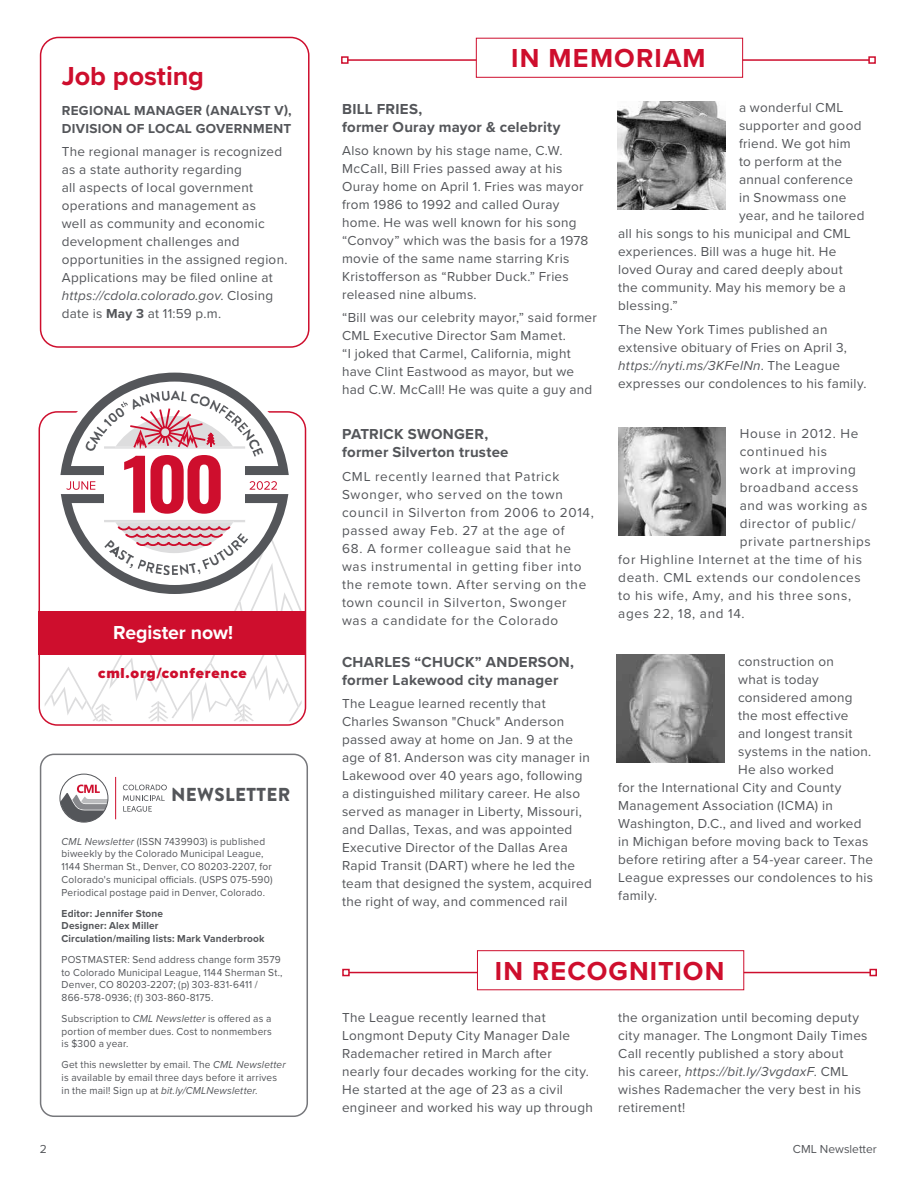
<style>
.page{position:relative;width:918px;height:1188px;background:#fff}
.page>*{position:absolute;margin:0;border:0;box-sizing:border-box;transform-origin:0 0}
.t1{font:700 27px "Proxima Nova";letter-spacing:.04em;color:#ce0e2d}
.t2{font:700 27px "Proxima Nova";letter-spacing:-.005em;color:#ce0e2d}
.t3{font:700 19.5px "Proxima Nova";letter-spacing:-.005em;color:#fff}
.t4{font:900 18.75px "Brandon Grotesque";letter-spacing:.02em;color:#54565a}
.t5{font:700 15px/18px "Proxima Nova";letter-spacing:.015em;color:#54565a}
.t6{font:900 15px "Proxima Nova";letter-spacing:.055em;color:#ce0e2d}
.t7{font:13.5px/18px "Proxima Nova";letter-spacing:.025em;color:#54565a}
.t8{font:13.5px/18px "Proxima Nova";letter-spacing:.05em;color:#54565a}
.t9{font:700 13.5px/18px "Proxima Nova";letter-spacing:.025em;color:#54565a}
.t10{font:13.5px "Proxima Nova";letter-spacing:.055em;color:#54565a}
.t11{font:12px "Proxima Nova";color:#54565a}
.t12{font:10.5px/12.8px "Proxima Nova";letter-spacing:.02em;color:#54565a;scale:.96 1}
.t13{font:700 10.5px/12.8px "Proxima Nova";letter-spacing:.015em;color:#54565a;scale:.96 1}
.s1{font-style:italic}
.s2{font-weight:700}
</style>
<div class="page">
<div style="left:40px;top:754px;width:268px;height:363px;border:2px solid #76777b;border-radius:14px"></div>
<hr style="left:115px;top:777px;width:1px;height:42px;background:#ce0e2d">
<svg style="left:60px;top:785px;width:48px;height:37px"></svg>
<svg style="left:123px;top:785px;width:44px;height:27px"></svg>
<div style="left:40px;top:37px;width:270px;height:311px;border:2px solid #ce0e2d;border-radius:18px"></div>
<div style="left:39px;top:411px;width:267px;height:315px;border:2px solid #ce0e2d;border-radius:18px"></div>
<div style="left:39px;top:611px;width:266px;height:44px;background:#ce0e2d"></div>
<hr style="left:349px;top:972px;width:521px;height:1px;background:#ce0e2d">
<div style="left:342px;top:969px;width:8px;height:7px;border:2px solid #ce0e2d"></div>
<div style="left:869px;top:969px;width:8px;height:7px;border:2px solid #ce0e2d"></div>
<div style="left:477px;top:950px;width:267px;height:40px;background:#fff;border:1px solid #ce0e2d"></div>
<hr style="left:348px;top:59px;width:521px;height:2px;background:#ce0e2d">
<div style="left:341px;top:56px;width:8px;height:8px;border:2px solid #ce0e2d"></div>
<div style="left:868px;top:56px;width:8px;height:8px;border:2px solid #ce0e2d"></div>
<div style="left:476px;top:38px;width:267px;height:40px;background:#fff;border:1px solid #ce0e2d"></div>
<img style="left:618px;top:102px;width:108px;height:108px">
<img style="left:618px;top:428px;width:108px;height:108px">
<img style="left:617px;top:655px;width:108px;height:108px">
<svg style="left:45px;top:373px;width:257px;height:348px"></svg>
<h1 class="t2" style="left:62px;top:56px;width:144px">Job posting</h1>
<p class="t9" style="left:62px;top:101px;width:231px">REGIONAL MANAGER (ANALYST V),<br>DIVISION OF LOCAL GOVERNMENT</p>
<p class="t7" style="left:62px;top:142px;width:227px">The regional manager is recognized as a state authority regarding<br>all aspects of local government operations and management as<br>well as community and economic development challenges and opportunities in the assigned region.<br>Applications may be filed online at <span class="s1">https://cdola.colorado.gov</span>. Closing date is <span class="s2">May 3</span> at 11:59 p.m.</p>
<h2 class="t3" style="left:113px;top:618px;width:122px">Register now!</h2>
<p class="t6" style="left:98px;top:662px;width:150px">cml.org/conference</p>
<h3 class="t4" style="left:171px;top:782px;width:121px">NEWSLETTER</h3>
<p class="t12" style="left:62px;top:834px;width:221px"><span class="s1">CML Newsletter</span> (ISSN 7439903) is published biweekly by the Colorado Municipal League, 1144 Sherman St., Denver, CO 80203-2207, for Colorado's municipal officials. (USPS 075-590)<br>Periodical postage paid in Denver, Colorado.</p>
<p class="t13" style="left:62px;top:906px;width:213px">Editor: Jennifer Stone<br>Designer: Alex Miller<br>Circulation/mailing lists: Mark Vanderbrook</p>
<p class="t12" style="left:62px;top:953px;width:232px">POSTMASTER: Send address change form 3579 to Colorado Municipal League, 1144 Sherman St., Denver, CO 80203-2207; (p) 303-831-6411 / 866-578-0936; (f) 303-860-8175.</p>
<p class="t12" style="left:62px;top:1012px;width:221px;text-align:justify">Subscription to <span class="s1">CML Newsletter</span> is offered as a portion of member dues. Cost to nonmembers is $300 a year.</p>
<p class="t12" style="left:62px;top:1058px;width:235px">Get this newsletter by email. The <span class="s1">CML Newsletter </span>is available by email three days before it arrives in the mail! Sign up at <span class="s1">bit.ly/CMLNewsletter</span>.</p>
<h1 class="t1" style="left:511px;top:38px;width:196px">IN MEMORIAM</h1>
<p class="t5" style="left:342px;top:99px;width:220px">BILL FRIES,<br>former Ouray mayor &amp; celebrity</p>
<p class="t7" style="left:342px;top:141px;width:248px">Also known by his stage name, C.W.<br>McCall, Bill Fries passed away at his Ouray home on April 1. Fries was mayor from 1986 to 1992 and called Ouray home. He was well known for his song “Convoy” which was the basis for a 1978 movie of the same name starring Kris Kristofferson as “Rubber Duck.” Fries released nine albums.</p>
<p class="t7" style="left:342px;top:308px;width:256px">“Bill was our celebrity mayor,” said former CML Executive Director Sam Mamet.<br>“I joked that Carmel, California, might have Clint Eastwood as mayor, but we had C.W. McCall! He was quite a guy and</p>
<p class="t7" style="left:739px;top:98px;width:106px">a wonderful CML</p>
<p class="t7" style="left:739px;top:116px;width:124px">supporter and good</p>
<p class="t7" style="left:739px;top:134px;width:113px">friend. We got him</p>
<p class="t7" style="left:739px;top:152px;width:105px">to perform at the</p>
<p class="t7" style="left:739px;top:170px;width:115px">annual conference</p>
<p class="t7" style="left:739px;top:188px;width:109px">in Snowmass one</p>
<p class="t7" style="left:739px;top:206px;width:127px">year, and he tailored</p>
<p class="t7" style="left:618px;top:224px;width:234px">all his songs to his municipal and CML</p>
<p class="t7" style="left:618px;top:242px;width:220px">experiences. Bill was a huge hit. He</p>
<p class="t7" style="left:618px;top:260px;width:226px">loved Ouray and cared deeply about</p>
<p class="t7" style="left:618px;top:278px;width:229px">the community. May his memory be a</p>
<p class="t7" style="left:618px;top:296px;width:61px">blessing.”</p>
<p class="t7" style="left:618px;top:320px;width:250px">The New York Times published an extensive obituary of Fries on April 3, <span class="s1">https://nyti.ms/3KFelNn</span>. The League expresses our condolences to his family.</p>
<p class="t5" style="left:342px;top:425px;width:168px">PATRICK SWONGER, former Silverton trustee</p>
<p class="t8" style="left:342px;top:467px;width:253px">CML recently learned that Patrick Swonger, who served on the town council in Silverton from 2006 to 2014, passed away Feb. 27 at the age of</p>
<p class="t8" style="left:342px;top:539px;width:246px">68. A former colleague said that he was instrumental in getting fiber into the remote town. After serving on the town council in Silverton, Swonger was a candidate for the Colorado</p>
<p class="t5" style="left:342px;top:652px;width:234px">CHARLES “CHUCK” ANDERSON, former Lakewood city manager</p>
<p class="t7" style="left:342px;top:694px;width:251px">The League learned recently that Charles Swanson "Chuck" Anderson passed away at home on Jan. 9 at the age of 81. Anderson was city manager in Lakewood over 40 years ago, following a distinguished military career. He also served as manager in Liberty, Missouri, and Dallas, Texas, and was appointed Executive Director of the Dallas Area Rapid Transit (DART) where he led the team that designed the system, acquired the right of way, and commenced rail</p>
<p class="t8" style="left:740px;top:424px;width:120px">House in 2012. He</p>
<p class="t10" style="left:740px;top:442px;width:89px">continued his</p>
<p class="t8" style="left:740px;top:460px;width:118px">work at improving</p>
<p class="t8" style="left:740px;top:478px;width:120px">broadband access</p>
<p class="t8" style="left:740px;top:496px;width:129px">and was working as</p>
<p class="t8" style="left:740px;top:514px;width:118px">director of public/</p>
<p class="t8" style="left:740px;top:532px;width:133px">private partnerships</p>
<p class="t8" style="left:618px;top:550px;width:245px">for Highline Internet at the time of his</p>
<p class="t8" style="left:618px;top:568px;width:244px">death. CML extends our condolences</p>
<p class="t8" style="left:618px;top:586px;width:234px">to his wife, Amy, and his three sons,</p>
<p class="t8" style="left:618px;top:604px;width:128px">ages 22, 18, and 14.</p>
<p class="t7" style="left:738px;top:652px;width:97px">construction on</p>
<p class="t7" style="left:738px;top:670px;width:82px">what is today</p>
<p class="t7" style="left:738px;top:687px;width:116px">considered among</p>
<p class="t7" style="left:738px;top:705px;width:112px">the most effective</p>
<p class="t7" style="left:738px;top:723px;width:116px">and longest transit</p>
<p class="t7" style="left:738px;top:741px;width:135px">systems in the nation.</p>
<p class="t7" style="left:738px;top:759px;width:97px">He also worked</p>
<p class="t7" style="left:618px;top:777px;width:225px">for the International City and County</p>
<p class="t7" style="left:618px;top:795px;width:216px">Management Association (ICMA) in</p>
<p class="t7" style="left:618px;top:813px;width:245px">Washington, D.C., and lived and worked</p>
<p class="t7" style="left:618px;top:831px;width:252px">in Michigan before moving back to Texas</p>
<p class="t7" style="left:618px;top:849px;width:256px">before retiring after a 54-year career. The</p>
<p class="t7" style="left:618px;top:867px;width:257px">League expresses our condolences to his</p>
<p class="t7" style="left:618px;top:885px;width:40px">family.</p>
<h1 class="t1" style="left:495px;top:950px;width:231px">IN RECOGNITION</h1>
<p class="t7" style="left:342px;top:1008px;width:252px">The League recently learned that Longmont Deputy City Manager Dale Rademacher retired in March after nearly four decades working for the city.<br>He started at the age of 23 as a civil engineer and worked his way up through</p>
<p class="t7" style="left:618px;top:1008px;width:251px">the organization until becoming deputy city manager. The Longmont Daily Times Call recently published a story about<br>his career, <span class="s1">https://bit.ly/3vgdaxF</span>. CML wishes Rademacher the very best in his retirement!</p>
<p class="t11" style="left:40px;top:1140px;width:9px">2</p>
<p class="t11" style="left:793px;top:1140px;width:85px">CML Newsletter</p>
</div>
